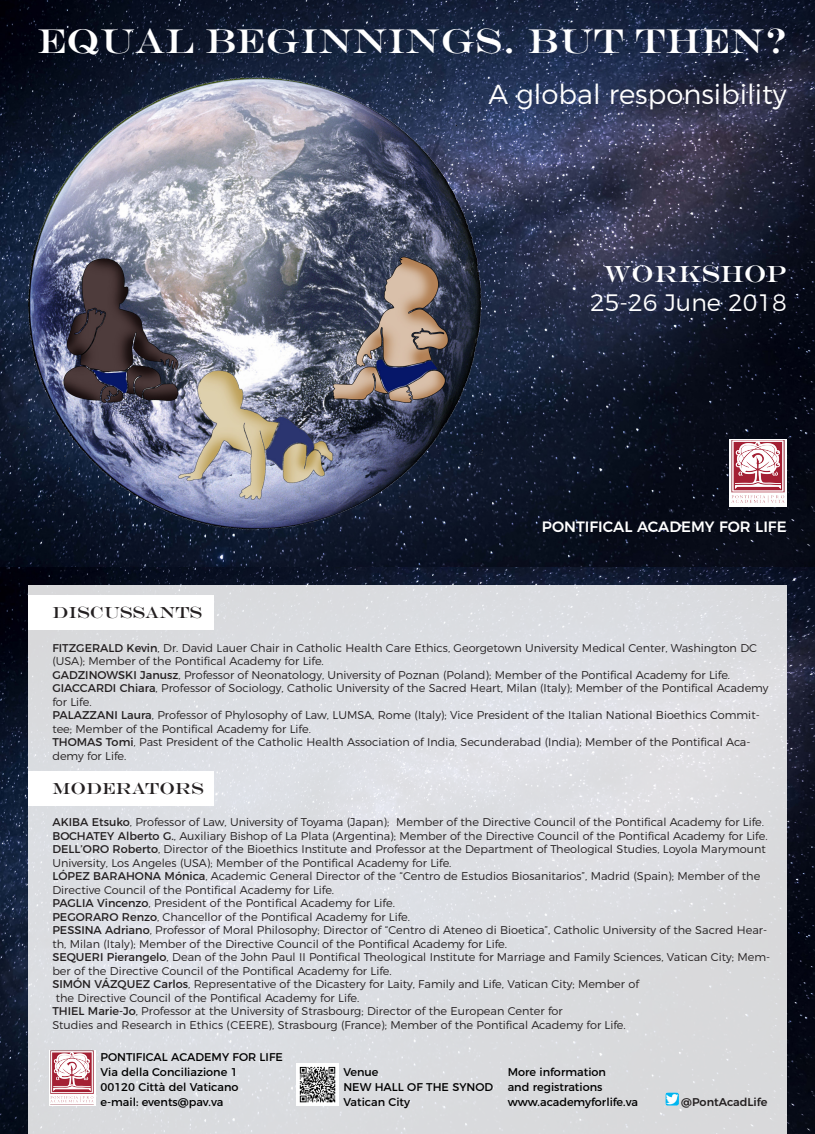
<style>
.page{position:relative;width:815px;height:1134px;background:#fff}
.page>*{position:absolute;margin:0;border:0;box-sizing:border-box;transform-origin:0 0}
.t1{font:35px "Engravers";color:#fff}
.t2{font:300 27.5px "Montserrat";color:#fff}
.t3{font:300 23.75px "Montserrat";color:#fff}
.t4{font:23.75px "Engravers";color:#fff}
.t5{font:16.25px "Engravers";color:#231f20}
.t6{font:500 15px "Montserrat";color:#fff}
.t7{font:300 11.25px/13.5px "Montserrat";color:#231f20}
.t8{font:11.25px "Montserrat";color:#000}
.t9{font:11.25px "Montserrat";color:#000}
.t10{font:500 11.25px "Montserrat";color:#231f20}
.s1{font-weight:400}
</style>
<div class="page">
<img style="left:0;top:0;width:815px;height:1134px">
<img style="left:28px;top:77px;width:455px;height:454px">
<svg style="left:730px;top:439px;width:57px;height:67px"></svg>
<img style="left:732px;top:440px;width:52px;height:65px">
<div style="left:28px;top:585px;width:759px;height:549px;background:#dcdee2"></div>
<svg style="left:49px;top:1050px;width:46px;height:56px"></svg>
<img style="left:51px;top:1051px;width:43px;height:53px">
<img style="left:297px;top:1064px;width:42px;height:42px">
<img style="left:665px;top:1093px;width:14px;height:13px">
<div style="left:28px;top:595px;width:186px;height:35px;background:#fff"></div>
<div style="left:28px;top:771px;width:186px;height:35px;background:#fff"></div>
<p class="t1" style="left:37px;top:20px;width:751px">EQUAL BEGINNINGS. BUT THEN?</p>
<p class="t2" style="left:488px;top:72px;width:300px">A global responsibility</p>
<p class="t4" style="left:603px;top:260px;width:185px">WORKSHOP</p>
<p class="t3" style="left:590px;top:284px;width:198px">25-26 June 2018</p>
<p class="t5" style="left:52px;top:603px;width:151px">DISCUSSANTS</p>
<p class="t6" style="left:542px;top:514px;width:246px">PONTIFICAL ACADEMY FOR LIFE</p>
<p class="t7" style="left:52px;top:640px;width:706px"><span class="s1">FITZGERALD Kevin</span>, Dr. David Lauer Chair in Catholic Health Care Ethics, Georgetown University Medical Center, Washington DC (USA); Member of the Pontifical Academy for Life.</p>
<p class="t7" style="left:52px;top:667px;width:679px"><span class="s1">GADZINOWSKI Janusz</span>, Professor of Neonatology, University of Poznan (Poland); Member of the Pontifical Academy for Life.</p>
<p class="t7" style="left:52px;top:681px;width:718px"><span class="s1">GIACCARDI Chiara</span>, Professor of Sociology, Catholic University of the Sacred Heart, Milan (Italy); Member of the Pontifical Academy for Life.</p>
<p class="t7" style="left:52px;top:708px;width:709px"><span class="s1">PALAZZANI Laura</span>, Professor of Phylosophy of Law, LUMSA, Rome (Italy); Vice President of the Italian National Bioethics Commit&shy;tee; Member of the Pontifical Academy for Life.</p>
<p class="t7" style="left:52px;top:735px;width:700px"><span class="s1">THOMAS Tomi</span>, Past President of the Catholic Health Association of India, Secunderabad (India); Member of the Pontifical Aca&shy;demy for Life.</p>
<p class="t5" style="left:52px;top:779px;width:153px">MODERATORS</p>
<p class="t7" style="left:52px;top:814px;width:713px"><span class="s1">AKIBA Etsuko</span>, Professor of Law, University of Toyama (Japan); Member of the Directive Council of the Pontifical Academy for Life.</p>
<p class="t7" style="left:52px;top:828px;width:717px"><span class="s1">BOCHATEY Alberto G.</span>, Auxiliary Bishop of La Plata (Argentina); Member of the Directive Council of the Pontifical Academy for Life.</p>
<p class="t7" style="left:52px;top:841px;width:715px"><span class="s1">DELL’ORO Roberto</span>, Director of the Bioethics Institute and Professor at the Department of Theological Studies, Loyola Marymount<br>University, Los Angeles (USA); Member of the Pontifical Academy for Life.</p>
<p class="t7" style="left:52px;top:868px;width:709px"><span class="s1">LÓPEZ BARAHONA Mónica</span>, Academic General Director of the “Centro de Estudios Biosanitarios”, Madrid (Spain); Member of the<br>Directive Council of the Pontifical Academy for Life.</p>
<p class="t7" style="left:52px;top:895px;width:344px"><span class="s1">PAGLIA Vincenzo</span>, President of the Pontifical Academy for Life.</p>
<p class="t7" style="left:52px;top:909px;width:359px"><span class="s1">PEGORARO Renzo</span>, Chancellor of the Pontifical Academy for Life.</p>
<p class="t7" style="left:52px;top:922px;width:716px"><span class="s1">PESSINA Adriano</span>, Professor of Moral Philosophy; Director of “Centro di Ateneo di Bioetica”, Catholic University of the Sacred Hear&shy;th, Milan (Italy); Member of the Directive Council of the Pontifical Academy for Life.</p>
<p class="t7" style="left:52px;top:949px;width:719px"><span class="s1">SEQUERI Pierangelo</span>, Dean of the John Paul II Pontifical Theological Institute for Marriage and Family Sciences, Vatican City; Mem&shy;ber of the Directive Council of the Pontifical Academy for Life.</p>
<p class="t7" style="left:52px;top:976px;width:588px"><span class="s1">SIMÓN VÁZQUEZ Carlos</span>, Representative of the Dicastery for Laity, Family and Life, Vatican City; Member of</p>
<p class="t7" style="left:56px;top:990px;width:305px">the Directive Council of the Pontifical Academy for Life.</p>
<p class="t7" style="left:52px;top:1003px;width:512px"><span class="s1">THIEL Marie-Jo</span>, Professor at the University of Strasbourg; Director of the European Center for</p>
<p class="t7" style="left:52px;top:1017px;width:575px">Studies and Research in Ethics (CEERE), Strasbourg (France); Member of the Pontifical Academy for Life.</p>
<p class="t8" style="left:100px;top:1048px;width:184px">PONTIFICAL ACADEMY FOR LIFE</p>
<p class="t8" style="left:100px;top:1063px;width:139px">Via della Conciliazione 1</p>
<p class="t8" style="left:100px;top:1078px;width:140px">00120 Città del Vaticano</p>
<p class="t8" style="left:100px;top:1093px;width:124px">e-mail: events@pav.va</p>
<p class="t8" style="left:508px;top:1063px;width:100px">More information</p>
<p class="t8" style="left:508px;top:1078px;width:96px">and registrations</p>
<p class="t8" style="left:508px;top:1093px;width:132px">www.academyforlife.va</p>
<p class="t10" style="left:681px;top:1092px;width:88px">@PontAcadLife</p>
<p class="t8" style="left:343px;top:1063px;width:37px">Venue</p>
<p class="t9" style="left:343px;top:1078px;width:151px">NEW HALL OF THE SYNOD</p>
<p class="t8" style="left:343px;top:1093px;width:68px">Vatican City</p>
</div>
